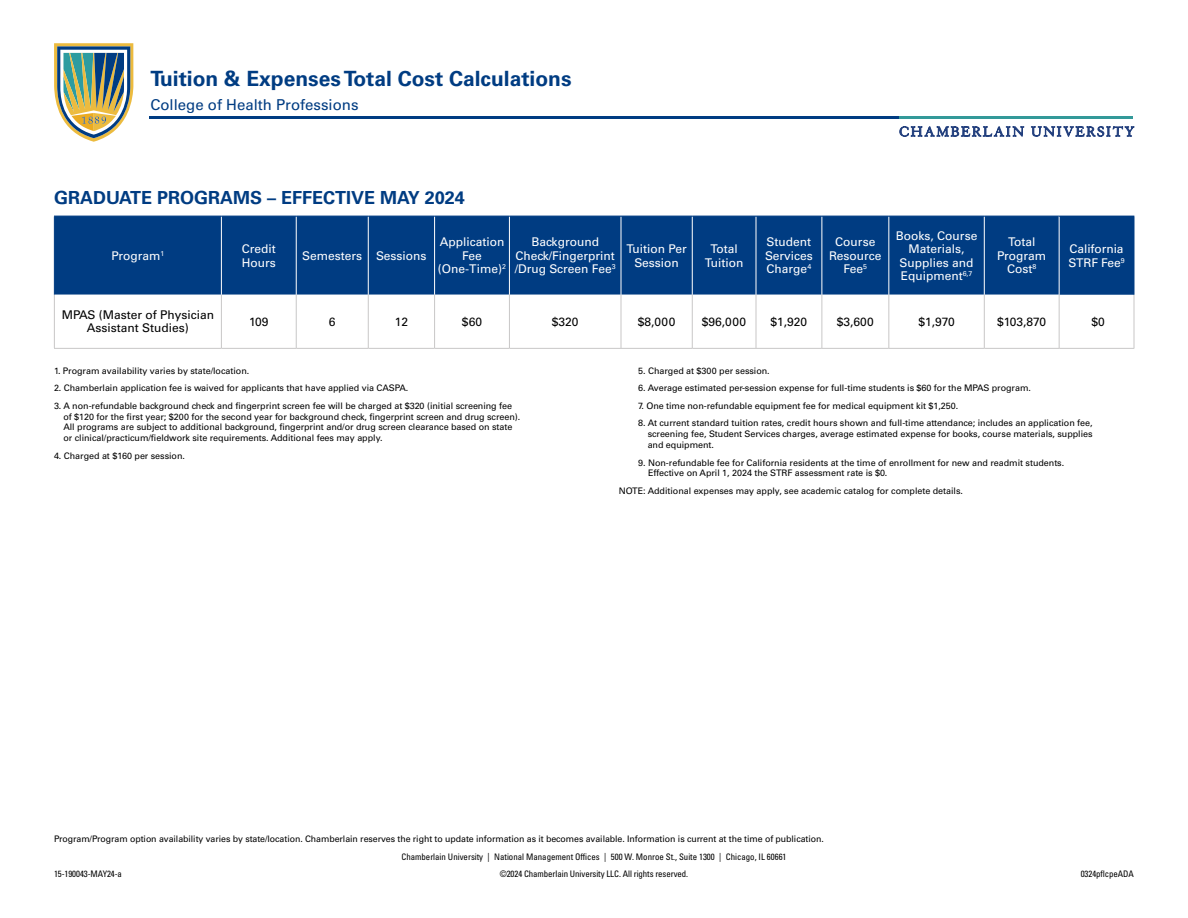
<style>
.page{position:relative;width:1188px;height:918px;background:#fff}
.page>*{position:absolute;margin:0;border:0;box-sizing:border-box;transform-origin:0 0}
.t1{font:700 21px "Univers LT Pro 65";color:#003c82}
.t2{font:700 18px "Univers LT Pro 65";color:#003c82}
.t3{font:15px "Univers LT Pro 55 Roman";color:#003c82}
.t4{font:12px/13.5px "Univers LT Pro 55 Roman";color:#fff;text-align:center}
.t5{font:12px/13.5px "Univers LT Pro 55 Roman";color:#000;text-align:center}
.t6{font:9px/10.8px "Univers LT Pro 55 Roman";letter-spacing:-.005em;color:#000}
.t7{font:condensed 9px "Univers LT Pro";color:#000}
</style>
<div class="page">
<hr style="left:149px;top:116px;width:752px;height:3px;background:#003c82">
<hr style="left:899px;top:116px;width:234px;height:3px;background:#399">
<svg style="left:900px;top:126px;width:124px;height:10px"></svg>
<svg style="left:1031px;top:126px;width:103px;height:10px"></svg>
<svg style="left:54px;top:43px;width:79px;height:99px"></svg>
<div style="left:55px;top:217px;width:1004px;height:78px;background:#003c82"></div>
<div style="left:1059px;top:216px;width:75px;height:79px;background:#003c82"></div>
<svg style="left:220px;top:295px;width:914px;height:53px"></svg>
<hr style="left:221px;top:216px;width:1px;height:79px;background:#fff">
<hr style="left:296px;top:216px;width:1px;height:79px;background:#fff">
<hr style="left:368px;top:216px;width:1px;height:79px;background:#fff">
<hr style="left:434px;top:216px;width:1px;height:79px;background:#fff">
<hr style="left:509px;top:216px;width:1px;height:79px;background:#fff">
<hr style="left:621px;top:216px;width:1px;height:79px;background:#fff">
<hr style="left:692px;top:216px;width:1px;height:79px;background:#fff">
<hr style="left:756px;top:216px;width:1px;height:79px;background:#fff">
<hr style="left:822px;top:216px;width:1px;height:79px;background:#fff">
<hr style="left:888px;top:216px;width:1px;height:79px;background:#fff">
<hr style="left:984px;top:216px;width:1px;height:79px;background:#fff">
<hr style="left:54px;top:216px;width:167px;height:1px;background:#003c82">
<hr style="left:221px;top:216px;width:75px;height:1px;background:#003c82">
<hr style="left:296px;top:216px;width:72px;height:1px;background:#003c82">
<hr style="left:368px;top:216px;width:67px;height:1px;background:#003c82">
<hr style="left:435px;top:216px;width:74px;height:1px;background:#003c82">
<hr style="left:509px;top:216px;width:112px;height:1px;background:#003c82">
<hr style="left:621px;top:216px;width:71px;height:1px;background:#003c82">
<hr style="left:692px;top:216px;width:64px;height:1px;background:#003c82">
<hr style="left:756px;top:216px;width:66px;height:1px;background:#003c82">
<hr style="left:822px;top:216px;width:67px;height:1px;background:#003c82">
<hr style="left:889px;top:216px;width:95px;height:1px;background:#003c82">
<hr style="left:984px;top:216px;width:75px;height:1px;background:#003c82">
<hr style="left:54px;top:216px;width:1px;height:79px;background:#003c82">
<hr style="left:54px;top:295px;width:1px;height:53px;background:#c8c7c7">
<hr style="left:221px;top:295px;width:1px;height:53px;background:#c8c7c7">
<hr style="left:54px;top:348px;width:167px;height:1px;background:#c8c7c7">
<hr style="left:221px;top:348px;width:75px;height:1px;background:#c8c7c7">
<hr style="left:296px;top:295px;width:1px;height:53px;background:#c8c7c7">
<hr style="left:368px;top:295px;width:1px;height:53px;background:#c8c7c7">
<hr style="left:296px;top:348px;width:72px;height:1px;background:#c8c7c7">
<hr style="left:368px;top:348px;width:67px;height:1px;background:#c8c7c7">
<hr style="left:434px;top:295px;width:1px;height:53px;background:#c8c7c7">
<hr style="left:509px;top:295px;width:1px;height:53px;background:#c8c7c7">
<hr style="left:621px;top:295px;width:1px;height:53px;background:#c8c7c7">
<hr style="left:692px;top:295px;width:1px;height:53px;background:#c8c7c7">
<hr style="left:756px;top:295px;width:1px;height:53px;background:#c8c7c7">
<hr style="left:822px;top:295px;width:1px;height:53px;background:#c8c7c7">
<hr style="left:888px;top:295px;width:1px;height:53px;background:#c8c7c7">
<hr style="left:984px;top:295px;width:1px;height:53px;background:#c8c7c7">
<hr style="left:1059px;top:295px;width:1px;height:53px;background:#c8c7c7">
<hr style="left:1134px;top:295px;width:1px;height:53px;background:#c8c7c7">
<hr style="left:435px;top:348px;width:74px;height:1px;background:#c8c7c7">
<hr style="left:509px;top:348px;width:112px;height:1px;background:#c8c7c7">
<hr style="left:621px;top:348px;width:71px;height:1px;background:#c8c7c7">
<hr style="left:692px;top:348px;width:64px;height:1px;background:#c8c7c7">
<hr style="left:756px;top:348px;width:66px;height:1px;background:#c8c7c7">
<hr style="left:822px;top:348px;width:67px;height:1px;background:#c8c7c7">
<hr style="left:889px;top:348px;width:95px;height:1px;background:#c8c7c7">
<hr style="left:984px;top:348px;width:75px;height:1px;background:#c8c7c7">
<hr style="left:1059px;top:348px;width:75px;height:1px;background:#c8c7c7">
<hr style="left:1059px;top:216px;width:1px;height:79px;background:#fff">
<hr style="left:1059px;top:216px;width:75px;height:1px;background:#003c82">
<hr style="left:1134px;top:216px;width:1px;height:79px;background:#003c82">
<h1 class="t1" style="left:150px;top:64px;width:423px">Tuition &amp; Expenses Total Cost Calculations</h1>
<h3 class="t3" style="left:150px;top:94px;width:210px">College of Health Professions</h3>
<h2 class="t2" style="left:54px;top:185px;width:412px">GRADUATE PROGRAMS – EFFECTIVE MAY 2024</h2>
<h3 class="t4" style="left:111px;top:248px;width:54px">Program<sup>1</sup></h3>
<h3 class="t4" style="left:242px;top:241px;width:36px;text-align:left">Credit<br>Hours</h3>
<h3 class="t4" style="left:302px;top:248px;width:126px">Semesters Sessions</h3>
<h3 class="t4" style="left:438px;top:235px;width:70px">Application<br>Fee (One-Time)<sup>2</sup></h3>
<h3 class="t4" style="left:515px;top:235px;width:102px">Background<br>Check/Fingerprint /Drug Screen Fee<sup>3</sup></h3>
<h3 class="t4" style="left:626px;top:241px;width:62px">Tuition Per<br>Session</h3>
<h3 class="t4" style="left:705px;top:241px;width:40px">Total<br>Tuition</h3>
<h3 class="t4" style="left:765px;top:235px;width:49px;text-align:left">Student<br>Services<br>Charge<sup>4</sup></h3>
<h3 class="t4" style="left:829px;top:235px;width:54px">Course<br>Resource<br>Fee<sup>5</sup></h3>
<h3 class="t4" style="left:896px;top:228px;width:83px">Books, Course<br>Materials,<br>Supplies and<br>Equipment<sup>6,7</sup></h3>
<h3 class="t4" style="left:997px;top:235px;width:51px">Total<br>Program<br>Cost<sup>8</sup></h3>
<h3 class="t4" style="left:1068px;top:241px;width:58px;text-align:left">California<br>STRF Fee<sup>9</sup></h3>
<h3 class="t5" style="left:62px;top:307px;width:154px">MPAS (Master of Physician<br>Assistant Studies)</h3>
<h3 class="t5" style="left:249px;top:314px;width:21px">109</h3>
<h3 class="t5" style="left:329px;top:314px;width:8px">6</h3>
<h3 class="t5" style="left:395px;top:314px;width:15px">12</h3>
<h3 class="t5" style="left:462px;top:314px;width:22px">$60</h3>
<h3 class="t5" style="left:552px;top:314px;width:28px">$320</h3>
<h3 class="t5" style="left:638px;top:314px;width:39px">$8,000</h3>
<h3 class="t5" style="left:702px;top:314px;width:46px">$96,000</h3>
<h3 class="t5" style="left:771px;top:314px;width:38px">$1,920</h3>
<h3 class="t5" style="left:837px;top:314px;width:39px">$3,600</h3>
<h3 class="t5" style="left:918px;top:314px;width:38px">$1,970</h3>
<h3 class="t5" style="left:997px;top:314px;width:50px">$103,870</h3>
<h3 class="t5" style="left:1092px;top:314px;width:15px">$0</h3>
<p class="t6" style="left:54px;top:365px;width:197px">1. Program availability varies by state/location.</p>
<p class="t6" style="left:54px;top:382px;width:356px">2. Chamberlain application fee is waived for applicants that have applied via CASPA.</p>
<p class="t6" style="left:63px;top:400px;width:458px;text-indent:-9px">3. A non-refundable background check and fingerprint screen fee will be charged at $320 (initial screening fee of $120 for the first year; $200 for the second year for background check, fingerprint screen and drug screen).<br>All programs are subject to additional background, fingerprint and/or drug screen clearance based on state or clinical/practicum/fieldwork site requirements. Additional fees may apply.</p>
<p class="t6" style="left:54px;top:450px;width:133px">4. Charged at $160 per session.</p>
<p class="t6" style="left:638px;top:365px;width:133px">5. Charged at $300 per session.</p>
<p class="t6" style="left:638px;top:382px;width:394px">6. Average estimated per-session expense for full-time students is $60 for the MPAS program.</p>
<p class="t6" style="left:638px;top:400px;width:322px">7. One time non-refundable equipment fee for medical equipment kit $1,250.</p>
<p class="t6" style="left:648px;top:417px;width:447px;text-align:justify;text-indent:-9px">8. At current standard tuition rates, credit hours shown and full-time attendance; includes an application fee, screening fee, Student Services charges, average estimated expense for books, course materials, supplies and equipment.</p>
<p class="t6" style="left:648px;top:457px;width:418px;text-indent:-10px">9. Non-refundable fee for California residents at the time of enrollment for new and readmit students.<br>Effective on April 1, 2024 the STRF assessment rate is $0.</p>
<p class="t6" style="left:619px;top:485px;width:346px">NOTE: Additional expenses may apply, see academic catalog for complete details.</p>
<p class="t6" style="left:54px;top:833px;width:771px">Program/Program option availability varies by state/location. Chamberlain reserves the right to update information as it becomes available. Information is current at the time of publication.</p>
<p class="t7" style="left:401px;top:851px;width:387px">Chamberlain University | National Management Offices | 500 W. Monroe St., Suite 1300 | Chicago, IL 60661</p>
<p class="t7" style="left:54px;top:869px;width:70px">15-190043-MAY24-a</p>
<p class="t7" style="left:500px;top:869px;width:190px">©2024 Chamberlain University LLC. All rights reserved.</p>
<p class="t7" style="left:1081px;top:869px;width:55px">0324pflcpeADA</p>
</div>
